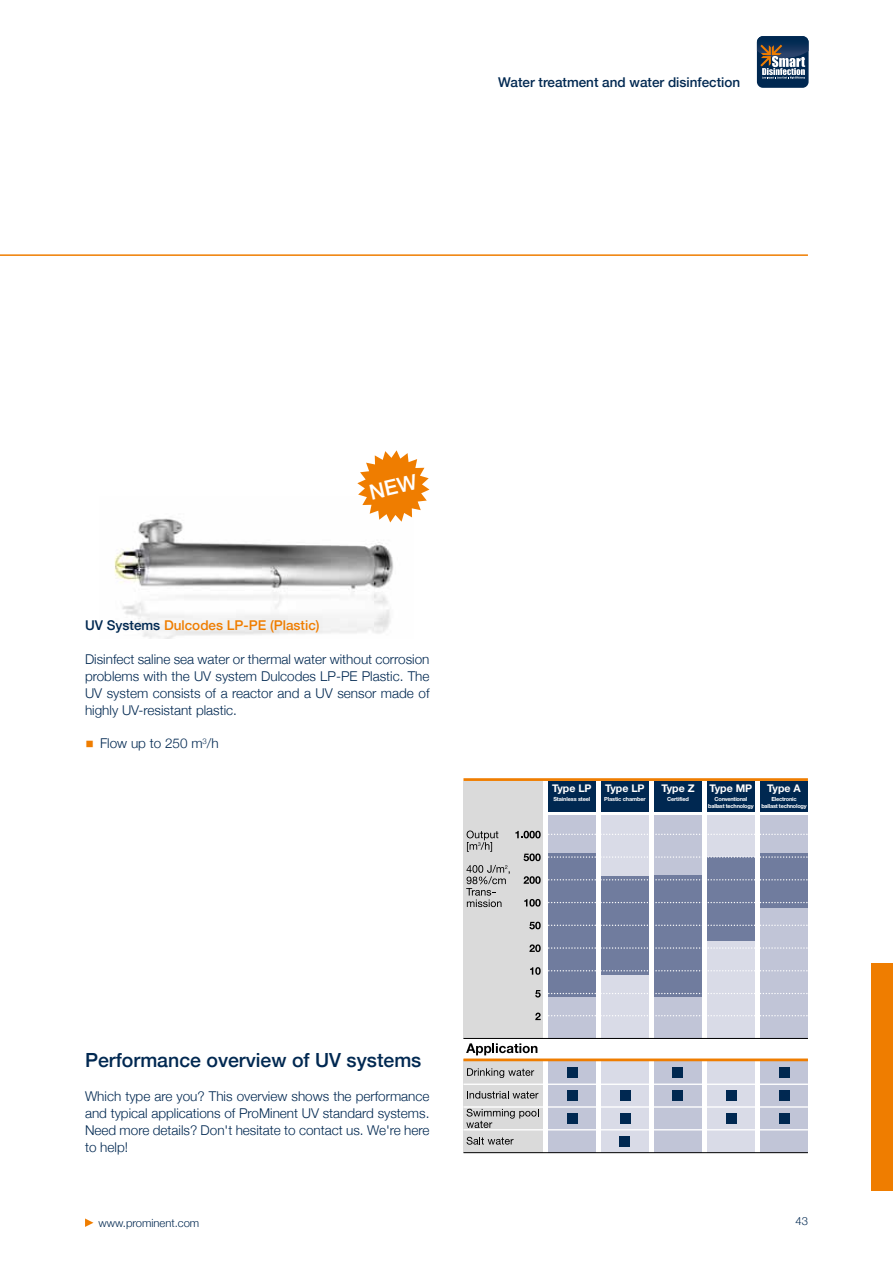
<style>
.page{position:relative;width:893px;height:1263px;background:#fff}
.page>*{position:absolute;margin:0;border:0;box-sizing:border-box;transform-origin:0 0}
.t1{font:500 19.5px "Helvetica Neue";color:#002851}
.t2{font:300 13.5px/17px "Helvetica Neue";color:#002851;text-align:justify}
.t3{font:500 13.5px "Helvetica Neue";color:#002851}
.t4{font:500 13.5px "Helvetica Neue";color:#ef7d00}
.t5{font:300 11.25px "Helvetica Neue";color:#002851}
.t6{font:700 10.5px "Helvetica Neue";color:#fff}
.t7{font:700 5.55px/6.8px "Helvetica Neue";letter-spacing:-.04em;color:#fff;text-align:center}
.s1{color:#002851}
.s2{color:#ef7d00}
</style>
<div class="page">
<svg style="left:85px;top:1218px;width:8px;height:9px"></svg>
<hr style="left:0;top:254px;width:808px;height:2px;background:#ef7d00">
<div style="left:872px;top:963px;width:21px;height:228px;background:#ef7d00"></div>
<div style="left:757px;top:36px;width:52px;height:52px;background:#002851;border-radius:6px"></div>
<svg style="left:757px;top:36px;width:52px;height:43px"></svg>
<img style="left:114px;top:518px;width:280px;height:121px">
<div style="left:760px;top:781px;width:48px;height:31px;background:#002851"></div>
<div style="left:707px;top:781px;width:48px;height:31px;background:#002851"></div>
<div style="left:707px;top:815px;width:48px;height:337px;background:#d9dbe7"></div>
<div style="left:760px;top:815px;width:48px;height:337px;background:#c1c5d7"></div>
<div style="left:760px;top:853px;width:48px;height:54px;background:#707c9e"></div>
<div style="left:654px;top:815px;width:48px;height:337px;background:#c1c5d7"></div>
<div style="left:463px;top:781px;width:80px;height:371px;background:#dadada"></div>
<div style="left:548px;top:781px;width:48px;height:31px;background:#002851"></div>
<div style="left:601px;top:781px;width:48px;height:31px;background:#002851"></div>
<hr style="left:463px;top:778px;width:345px;height:3px;background:#ef7d00">
<div style="left:548px;top:815px;width:48px;height:337px;background:#c1c5d7"></div>
<div style="left:601px;top:815px;width:48px;height:337px;background:#d9dbe7"></div>
<div style="left:548px;top:854px;width:48px;height:143px;background:#707c9e"></div>
<div style="left:707px;top:857px;width:48px;height:84px;background:#707c9e"></div>
<div style="left:654px;top:876px;width:48px;height:121px;background:#707c9e"></div>
<div style="left:601px;top:876px;width:48px;height:98px;background:#707c9e"></div>
<div style="left:654px;top:781px;width:48px;height:31px;background:#002851"></div>
<div style="left:463px;top:1039px;width:345px;height:19px;background:#fff"></div>
<hr style="left:463px;top:1058px;width:345px;height:3px;background:#ef7d00">
<hr style="left:463px;top:1083px;width:345px;height:2px;background:#fff">
<hr style="left:463px;top:1106px;width:345px;height:2px;background:#fff">
<hr style="left:463px;top:1129px;width:345px;height:1px;background:#fff">
<div style="left:672px;top:1090px;width:11px;height:11px;background:#002851"></div>
<div style="left:672px;top:1067px;width:11px;height:11px;background:#002851"></div>
<div style="left:567px;top:1113px;width:10px;height:11px;background:#002851"></div>
<div style="left:619px;top:1136px;width:11px;height:11px;background:#002851"></div>
<div style="left:779px;top:1113px;width:11px;height:11px;background:#002851"></div>
<div style="left:620px;top:1113px;width:11px;height:11px;background:#002851"></div>
<div style="left:567px;top:1090px;width:10px;height:11px;background:#002851"></div>
<div style="left:779px;top:1090px;width:11px;height:11px;background:#002851"></div>
<div style="left:726px;top:1113px;width:11px;height:11px;background:#002851"></div>
<div style="left:620px;top:1090px;width:11px;height:11px;background:#002851"></div>
<div style="left:567px;top:1067px;width:10px;height:11px;background:#002851"></div>
<div style="left:779px;top:1067px;width:11px;height:11px;background:#002851"></div>
<div style="left:726px;top:1090px;width:11px;height:11px;background:#002851"></div>
<hr style="left:463px;top:1038px;width:345px;height:1px;background:#000">
<hr style="left:463px;top:1152px;width:345px;height:1px;background:#000">
<svg style="left:515px;top:831px;width:293px;height:7px"></svg>
<svg style="left:524px;top:853px;width:284px;height:8px"></svg>
<svg style="left:524px;top:876px;width:284px;height:8px"></svg>
<svg style="left:524px;top:899px;width:284px;height:8px"></svg>
<svg style="left:529px;top:922px;width:279px;height:7px"></svg>
<svg style="left:529px;top:944px;width:279px;height:8px"></svg>
<svg style="left:530px;top:967px;width:278px;height:8px"></svg>
<svg style="left:535px;top:990px;width:273px;height:7px"></svg>
<svg style="left:535px;top:1012px;width:273px;height:8px"></svg>
<svg style="left:466px;top:1043px;width:71px;height:12px"></svg>
<svg style="left:467px;top:1068px;width:67px;height:10px"></svg>
<svg style="left:467px;top:1091px;width:71px;height:7px"></svg>
<svg style="left:467px;top:1137px;width:47px;height:8px"></svg>
<svg style="left:466px;top:1109px;width:73px;height:19px"></svg>
<svg style="left:467px;top:830px;width:31px;height:22px"></svg>
<svg style="left:466px;top:865px;width:44px;height:42px"></svg>
<svg style="left:357px;top:450px;width:72px;height:72px"></svg>
<p class="t3" style="left:498px;top:72px;width:244px">Water treatment and water disinfection</p>
<p class="t4" style="left:85px;top:614px;width:236px"><span class="s1">UV Systems</span> Dulcodes LP-PE (Plastic)</p>
<p class="t2" style="left:85px;top:649px;width:346px">Disinfect saline sea water or thermal water without corrosion problems with the UV system Dulcodes LP-PE Plastic. The UV system consists of a reactor and a UV sensor made of highly UV-resistant plastic.</p>
<p class="t2" style="left:85px;top:734px;width:135px"><span class="s2">○</span> Flow up to 250 m<sup>3</sup>/h</p>
<h1 class="t1" style="left:85px;top:1045px;width:338px">Performance overview of UV systems</h1>
<p class="t2" style="left:85px;top:1087px;width:346px">Which type are you? This overview shows the performance and typical applications of ProMinent UV standard systems.<br>Need more details? Don't hesitate to contact us. We're here to help!</p>
<p class="t6" style="left:552px;top:780px;width:41px">Type LP</p>
<p class="t6" style="left:605px;top:780px;width:41px">Type LP</p>
<p class="t6" style="left:661px;top:780px;width:35px">Type Z</p>
<p class="t6" style="left:709px;top:780px;width:44px">Type MP</p>
<p class="t6" style="left:767px;top:780px;width:35px">Type A</p>
<p class="t7" style="left:708px;top:796px;width:47px">Conventional ballast technology</p>
<p class="t7" style="left:761px;top:796px;width:47px">Electronic<br>ballast technology</p>
<p class="t7" style="left:553px;top:796px;width:38px">Stainless steel</p>
<p class="t7" style="left:604px;top:796px;width:43px">Plastic chamber</p>
<p class="t7" style="left:667px;top:796px;width:23px">Certified</p>
<p class="t5" style="left:98px;top:1214px;width:102px">www.prominent.com</p>
<p class="t5" style="left:795px;top:1212px;width:14px">43</p>
</div>
